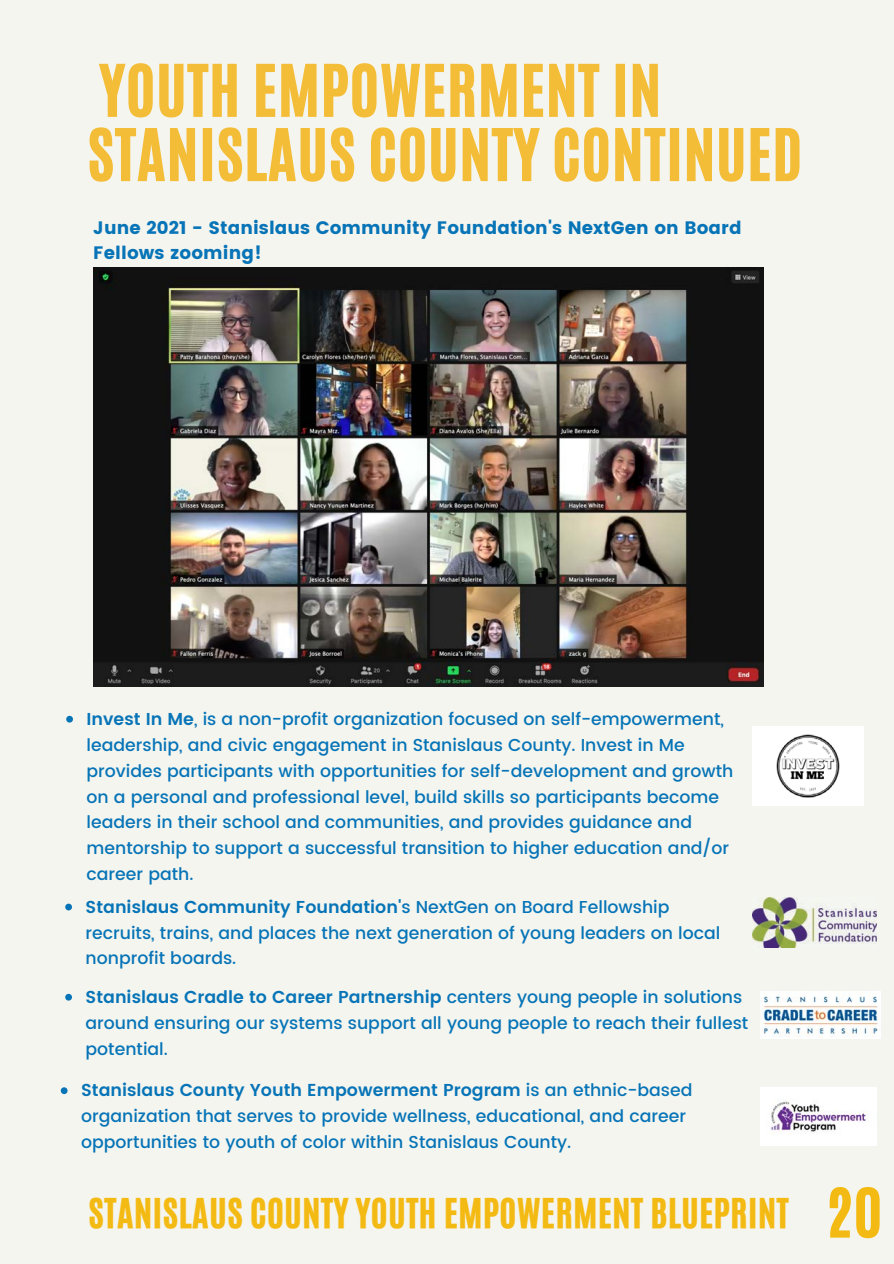
<style>
.page{position:relative;width:894px;height:1264px;background:#fff}
.page>*{position:absolute;margin:0;border:0;box-sizing:border-box;transform-origin:0 0}
.t1{font:60px/64.2px "CA Generated";letter-spacing:.02em;color:#f4bd38}
.t2{font:34.5px "CA Generated";letter-spacing:.02em;color:#f4ba14}
.t3{font:18px/24.8px "Poppins";letter-spacing:.005em;color:#0674b7}
.t4{font:500 17.25px/26px "Poppins";color:#0674b7}
.s1{font-weight:600}
.s2{font-size:56.7px}
</style>
<div class="page">
<div style="left:0;top:0;width:893px;height:1263px;background:#f5f5ef"></div>
<img style="left:752px;top:897px;width:124px;height:50px">
<img style="left:760px;top:1087px;width:116px;height:58px">
<img style="left:760px;top:991px;width:120px;height:47px">
<img style="left:93px;top:268px;width:670px;height:418px">
<svg style="left:65px;top:903px;width:7px;height:7px"></svg>
<svg style="left:65px;top:993px;width:7px;height:7px"></svg>
<svg style="left:61px;top:1087px;width:6px;height:7px"></svg>
<svg style="left:66px;top:715px;width:7px;height:7px"></svg>
<img style="left:752px;top:726px;width:111px;height:79px">
<h1 class="t1" style="left:87px;top:59px;width:715px">YOUTH EMPOWERMENT IN<br>STANISLAUS COUNTY CONTINUED</h1>
<p class="t3" style="left:93px;top:215px;width:649px">June 2021 - Stanislaus Community Foundation's NextGen on Board<br>Fellows zooming!</p>
<p class="t4" style="left:86px;top:706px;width:648px"><span class="s1">Invest In Me</span>, is a non-profit organization focused on self-empowerment, leadership, and civic engagement in Stanislaus County. Invest in Me provides participants with opportunities for self-development and growth on a personal and professional level, build skills so participants become leaders in their school and communities, and provides guidance and mentorship to support a successful transition to higher education and/or career path.</p>
<p class="t4" style="left:86px;top:893px;width:636px"><span class="s1">Stanislaus Community Foundation'</span>s NextGen on Board Fellowship recruits, trains, and places the next generation of young leaders on local nonprofit boards.</p>
<p class="t4" style="left:86px;top:983px;width:664px"><span class="s1">Stanislaus Cradle to Career Partnership</span> centers young people in solutions around ensuring our systems support all young people to reach their fullest potential.</p>
<p class="t4" style="left:81px;top:1077px;width:612px"><span class="s1">Stanislaus County Youth Empowerment Program</span> is an ethnic-based organization that serves to provide wellness, educational, and career opportunities to youth of color within Stanislaus County.</p>
<h2 class="t2" style="left:89px;top:1188px;width:794px">STANISLAUS COUNTY YOUTH EMPOWERMENT BLUEPRINT <span class="s2">20</span></h2>
</div>
